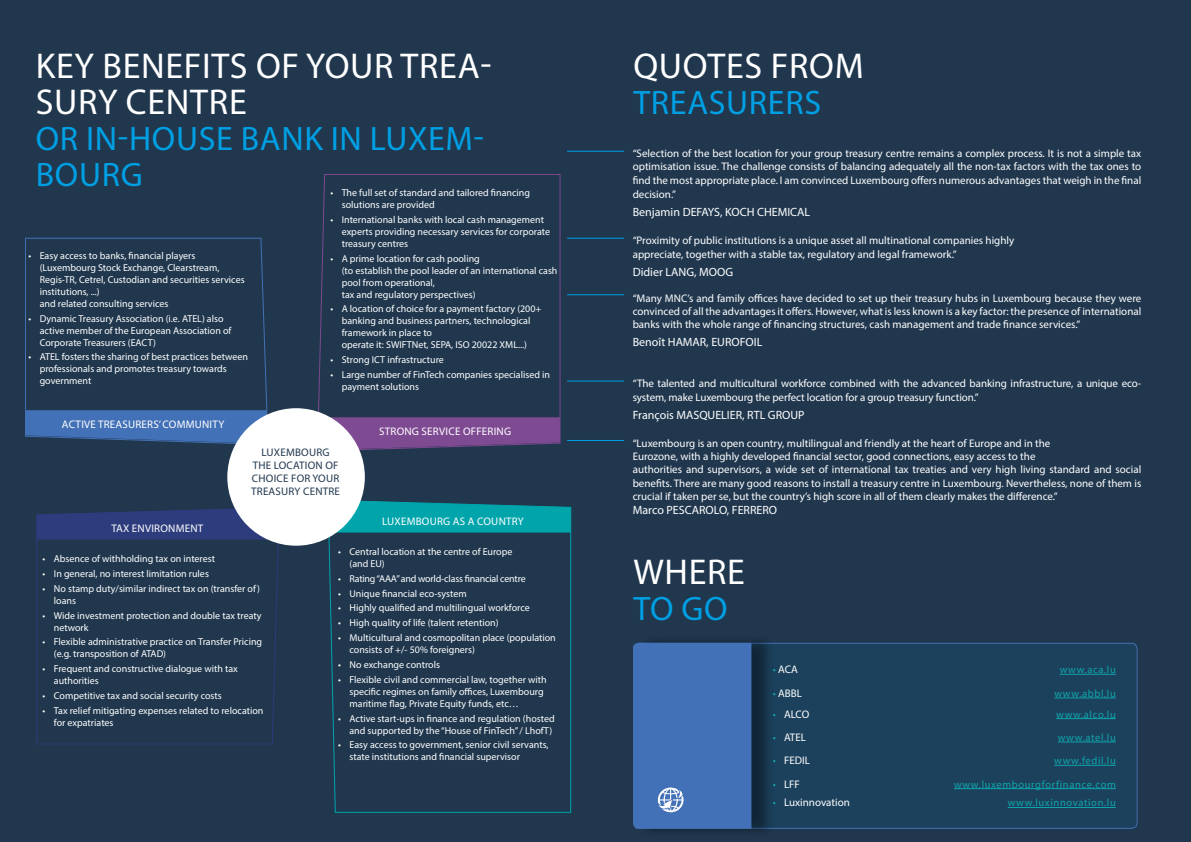
<style>
.page{position:relative;width:1191px;height:842px;background:#20374e}
.page>*{position:absolute;margin:0;border:0;box-sizing:border-box;transform-origin:0 0}
.t1{font:36px/36px "Myriad Pro";letter-spacing:.02em;color:#fff}
.t2{font:34px/36px "Myriad Pro";letter-spacing:.02em;color:#009fe3}
.t3{font:12px "Myriad Pro";color:#fff}
.t4{font:11px/13.2px "Myriad Pro";color:#fff}
.t5{font:11px "Myriad Pro";letter-spacing:.02em;color:#fff}
.t6{font:11px/13.2px "Myriad Pro";letter-spacing:.02em;color:#20374e;text-align:center}
.t7{font:10.5px "Myriad Pro";letter-spacing:.06em;color:#10a5aa}
.t8{font:10px/12px "Myriad Pro";color:#fff}
.t9{font:10px "Myriad Pro";letter-spacing:-.02em;color:#fff}
.s1{color:#10a5aa}
</style>
<div class="page">
<hr style="left:567px;top:151px;width:57px;height:1px;background:#009fe3">
<hr style="left:567px;top:238px;width:57px;height:1px;background:#009fe3">
<hr style="left:567px;top:294px;width:57px;height:1px;background:#009fe3">
<hr style="left:567px;top:381px;width:57px;height:1px;background:#009fe3">
<hr style="left:567px;top:440px;width:57px;height:1px;background:#009fe3">
<svg style="left:36px;top:514px;width:243px;height:231px"></svg>
<svg style="left:25px;top:237px;width:243px;height:209px"></svg>
<svg style="left:318px;top:174px;width:243px;height:276px"></svg>
<svg style="left:327px;top:499px;width:245px;height:314px"></svg>
<svg style="left:37px;top:508px;width:230px;height:32px;background:#2b3b77"></svg>
<svg style="left:338px;top:500px;width:233px;height:32px;background:#0398a0"></svg>
<div style="left:227px;top:408px;width:138px;height:138px;background:#fff;border-radius:50%"></div>
<div style="left:633px;top:643px;width:503px;height:185px;background:#1c415c;border-radius:6px"></div>
<hr style="left:1059px;top:674px;width:56px;height:1px;background:#10a5aa">
<hr style="left:1054px;top:698px;width:61px;height:1px;background:#10a5aa">
<hr style="left:1056px;top:718px;width:59px;height:1px;background:#10a5aa">
<hr style="left:1057px;top:742px;width:58px;height:1px;background:#10a5aa">
<hr style="left:1054px;top:765px;width:61px;height:1px;background:#10a5aa">
<hr style="left:954px;top:788px;width:161px;height:1px;background:#10a5aa">
<hr style="left:1007px;top:807px;width:108px;height:1px;background:#10a5aa">
<div style="left:637px;top:634px;width:138px;height:205px;background:#000;opacity:.41"></div>
<div style="left:633px;top:643px;width:118px;height:186px;background:#4371b7"></div>
<h1 class="t1" style="left:36px;top:47px;width:457px">KEY BENEFITS OF YOUR TREA-<br>SURY CENTRE</h1>
<h2 class="t2" style="left:36px;top:120px;width:450px">OR IN-HOUSE BANK IN LUXEM-<br>BOURG</h2>
<p class="t8" style="left:40px;top:249px;width:206px;text-indent:-11px">• Easy access to banks, financial players (Luxembourg Stock Exchange, Clearstream, Regis-TR, Cetrel, Custodian and securities services institutions, ...)<br>and related consulting services</p>
<p class="t8" style="left:40px;top:312px;width:193px;text-indent:-11px">• Dynamic Treasury Association (i.e. ATEL) also active member of the European Association of<br>Corporate Treasurers (EACT)</p>
<p class="t8" style="left:40px;top:351px;width:210px;text-indent:-11px">• ATEL fosters the sharing of best practices between professionals and promotes treasury towards government</p>
<p class="t5" style="left:62px;top:417px;width:164px">ACTIVE TREASURERS’ COMMUNITY</p>
<p class="t8" style="left:342px;top:186px;width:190px;text-indent:-11px">• The full set of standard and tailored financing solutions are provided</p>
<p class="t8" style="left:342px;top:213px;width:210px;text-indent:-11px">• International banks with local cash management experts providing necessary services for corporate treasury centres</p>
<p class="t8" style="left:342px;top:252px;width:217px;text-indent:-11px">• A prime location for cash pooling<br>(to establish the pool leader of an international cash pool from operational,<br>tax and regulatory perspectives)</p>
<p class="t8" style="left:342px;top:303px;width:201px;text-indent:-11px">• A location of choice for a payment factory (200+ banking and business partners, technological framework in place to<br>operate it: SWIFTNet, SEPA, ISO 20022 XML...)</p>
<p class="t8" style="left:330px;top:354px;width:115px">• Strong ICT infrastructure</p>
<p class="t8" style="left:342px;top:369px;width:210px;text-indent:-11px">• Large number of FinTech companies specialised in payment solutions</p>
<p class="t5" style="left:379px;top:424px;width:133px">STRONG SERVICE OFFERING</p>
<p class="t5" style="left:111px;top:521px;width:93px">TAX ENVIRONMENT</p>
<p class="t6" style="left:251px;top:445px;width:90px">LUXEMBOURG<br>THE LOCATION OF<br>CHOICE FOR YOUR<br>TREASURY CENTRE</p>
<p class="t5" style="left:382px;top:514px;width:143px">LUXEMBOURG AS A COUNTRY</p>
<p class="t8" style="left:43px;top:553px;width:174px">• Absence of withholding tax on interest</p>
<p class="t8" style="left:43px;top:567px;width:168px">• In general, no interest limitation rules</p>
<p class="t8" style="left:54px;top:582px;width:207px;text-indent:-11px">• No stamp duty/similar indirect tax on (transfer of) loans</p>
<p class="t8" style="left:54px;top:609px;width:209px;text-indent:-11px">• Wide investment protection and double tax treaty network</p>
<p class="t8" style="left:54px;top:636px;width:210px;text-indent:-11px">• Flexible administrative practice on Transfer Pricing (e.g. transposition of ATAD)</p>
<p class="t8" style="left:54px;top:663px;width:185px;text-indent:-11px">• Frequent and constructive dialogue with tax authorities</p>
<p class="t8" style="left:43px;top:690px;width:181px">• Competitive tax and social security costs</p>
<p class="t8" style="left:54px;top:704px;width:211px;text-indent:-11px">• Tax relief mitigating expenses related to relocation for expatriates</p>
<p class="t8" style="left:349px;top:545px;width:164px;text-indent:-11px">• Central location at the centre of Europe (and EU)</p>
<p class="t9" style="left:338px;top:572px;width:189px">• Rating “AAA” and world-class financial centre</p>
<p class="t8" style="left:338px;top:587px;width:130px">• Unique financial eco-system</p>
<p class="t8" style="left:338px;top:602px;width:193px">• Highly qualified and multilingual workforce</p>
<p class="t8" style="left:338px;top:617px;width:162px">• High quality of life (talent retention)</p>
<p class="t8" style="left:349px;top:632px;width:208px;text-indent:-11px">• Multicultural and cosmopolitan place (population consists of +/- 50% foreigners)</p>
<p class="t8" style="left:338px;top:658px;width:103px">• No exchange controls</p>
<p class="t8" style="left:349px;top:673px;width:199px;text-indent:-11px">• Flexible civil and commercial law, together with specific regimes on family offices, Luxembourg maritime flag, Private Equity funds, etc…</p>
<p class="t8" style="left:338px;top:712px;width:218px;text-align:right">• Active start-ups in finance and regulation (hosted and supported by the “House of FinTech” / LhofT)</p>
<p class="t8" style="left:349px;top:739px;width:201px;text-indent:-11px">• Easy access to government, senior civil servants, state institutions and financial supervisor</p>
<h1 class="t1" style="left:633px;top:47px;width:232px">QUOTES FROM</h1>
<h2 class="t2" style="left:633px;top:84px;width:189px">TREASURERS</h2>
<p class="t4" style="left:632px;top:147px;width:510px;text-align:justify">“Selection of the best location for your group treasury centre remains a complex process. It is not a simple tax optimisation issue. The challenge consists of balancing adequately all the non-tax factors with the tax ones to find the most appropriate place. I am convinced Luxembourg offers numerous advantages that weigh in the final</p>
<p class="t4" style="left:632px;top:187px;width:45px">decision.”</p>
<p class="t3" style="left:632px;top:205px;width:179px">Benjamin DEFAYS, KOCH CHEMICAL</p>
<p class="t4" style="left:632px;top:234px;width:383px">“Proximity of public institutions is a unique asset all multinational companies highly appreciate, together with a stable tax, regulatory and legal framework.”</p>
<p class="t3" style="left:632px;top:265px;width:102px">Didier LANG, MOOG</p>
<p class="t4" style="left:632px;top:291px;width:510px;text-align:justify">“Many MNC’s and family offices have decided to set up their treasury hubs in Luxembourg because they were convinced of all the advantages it offers. However, what is less known is a key factor: the presence of international banks with the whole range of financing structures, cash management and trade finance services.”</p>
<p class="t3" style="left:632px;top:335px;width:131px">Benoît HAMAR, EUROFOIL</p>
<p class="t4" style="left:632px;top:377px;width:510px">“The talented and multicultural workforce combined with the advanced banking infrastructure, a unique eco&shy;system, make Luxembourg the perfect location for a group treasury function.”</p>
<p class="t3" style="left:632px;top:408px;width:173px">François MASQUELIER, RTL GROUP</p>
<p class="t4" style="left:632px;top:436px;width:510px">“Luxembourg is an open country, multilingual and friendly at the heart of Europe and in the<br>Eurozone, with a highly developed financial sector, good connections, easy access to the<br>authorities and supervisors, a wide set of international tax treaties and very high living standard and social benefits. There are many good reasons to install a treasury centre in Luxembourg. Nevertheless, none of them is crucial if taken per se, but the country’s high score in all of them clearly makes the difference.”</p>
<p class="t3" style="left:632px;top:503px;width:146px">Marco PESCAROLO, FERRERO</p>
<h1 class="t1" style="left:633px;top:554px;width:113px">WHERE</h1>
<h2 class="t2" style="left:633px;top:590px;width:96px">TO GO</h2>
<p class="t4" style="left:772px;top:663px;width:27px"><span class="s1">•</span> ACA</p>
<p class="t7" style="left:1059px;top:663px;width:58px">www.aca.lu</p>
<p class="t4" style="left:772px;top:686px;width:31px"><span class="s1">•</span> ABBL</p>
<p class="t7" style="left:1054px;top:687px;width:63px">www.abbl.lu</p>
<p class="t4" style="left:772px;top:707px;width:38px"><span class="s1">•</span> ALCO</p>
<p class="t7" style="left:1056px;top:707px;width:61px">www.alco.lu</p>
<p class="t4" style="left:772px;top:730px;width:35px"><span class="s1">•</span> ATEL</p>
<p class="t7" style="left:1057px;top:731px;width:60px">www.atel.lu</p>
<p class="t4" style="left:772px;top:754px;width:39px"><span class="s1">•</span> FEDIL</p>
<p class="t7" style="left:1054px;top:754px;width:63px">www.fedil.lu</p>
<p class="t4" style="left:772px;top:777px;width:29px"><span class="s1">•</span> LFF</p>
<p class="t7" style="left:954px;top:777px;width:163px">www.luxembourgforfinance.com</p>
<p class="t4" style="left:772px;top:796px;width:79px"><span class="s1">•</span> Luxinnovation</p>
<p class="t7" style="left:1007px;top:796px;width:110px">www.luxinnovation.lu</p>
</div>
